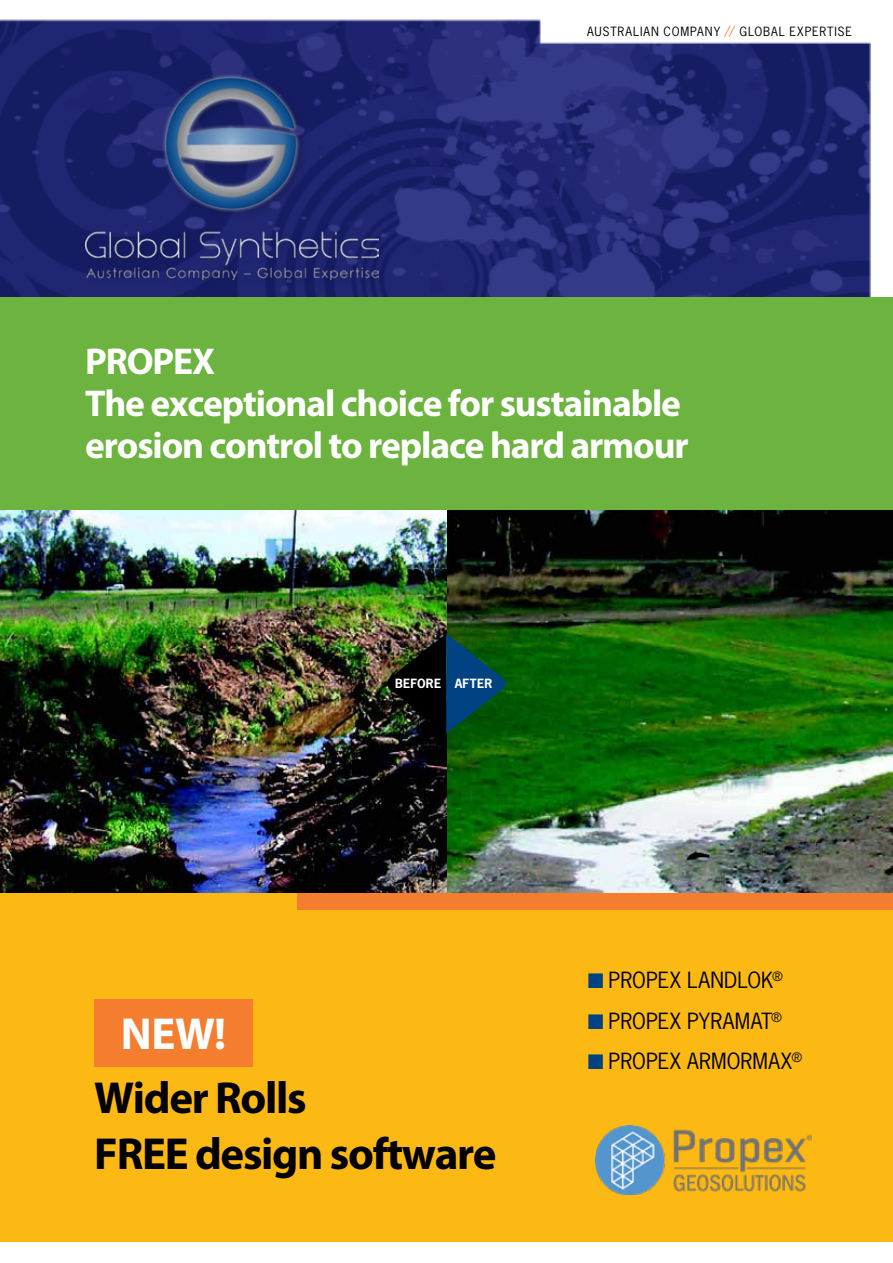
<style>
.page{position:relative;width:893px;height:1263px;background:#fff}
.page>*{position:absolute;margin:0;border:0;box-sizing:border-box;transform-origin:0 0}
.t1{font:700 45px/55.9px "Myriad Pro";letter-spacing:-.03em;color:#000}
.t2{font:700 45px "Myriad Pro";color:#fff}
.t3{font:700 37.5px/42px "Myriad Pro";letter-spacing:-.03em;color:#fff}
.t4{font:21px "News Gothic Std";color:#000}
.t5{font:12.3px "News Gothic Std";color:#000}
.t6{font:12px "News Gothic Std";letter-spacing:.07em;color:#000}
.t7{font:700 12px "News Gothic Std";letter-spacing:.025em;color:#fff}
.s1{color:#f47d30}
.s2{color:#004282}
</style>
<div class="page">
<img style="left:0;top:19px;width:870px;height:279px">
<div style="left:0;top:892px;width:893px;height:350px;background:#fdb913"></div>
<div style="left:298px;top:892px;width:595px;height:17px;background:#f47d30"></div>
<img style="left:446px;top:510px;width:447px;height:382px">
<img style="left:0;top:510px;width:446px;height:382px">
<div style="left:0;top:298px;width:893px;height:212px;background:#6cb33f"></div>
<img style="left:383px;top:634px;width:127px;height:99px">
<div style="left:82px;top:71px;width:308px;height:220px;background:#000;opacity:.25"></div>
<img style="left:85px;top:71px;width:293px;height:208px">
<img style="left:595px;top:1126px;width:216px;height:69px">
<div style="left:94px;top:999px;width:159px;height:68px;background:#f47d30"></div>
<p class="t6" style="left:587px;top:24px;width:267px">AUSTRALIAN COMPANY <span class="s1">//</span> GLOBAL EXPERTISE</p>
<p class="t3" style="left:85px;top:339px;width:605px">PROPEX<br>The exceptional choice for sustainable erosion control to replace hard armour</p>
<p class="t7" style="left:395px;top:676px;width:99px">BEFORE AFTER</p>
<p class="t2" style="left:121px;top:1004px;width:107px">NEW!</p>
<p class="t1" style="left:94px;top:1069px;width:404px">Wider Rolls<br>FREE design software</p>
<p class="t4" style="left:588px;top:967px;width:196px"><span class="s2">■</span> PROPEX LANDLOK<sup>®</sup></p>
<p class="t4" style="left:588px;top:1007px;width:195px"><span class="s2">■</span> PROPEX PYRAMAT<sup>®</sup></p>
<p class="t4" style="left:588px;top:1047px;width:206px"><span class="s2">■</span> PROPEX ARMORMAX</p>
<p class="t5" style="left:792px;top:1049px;width:12px">®</p>
</div>
